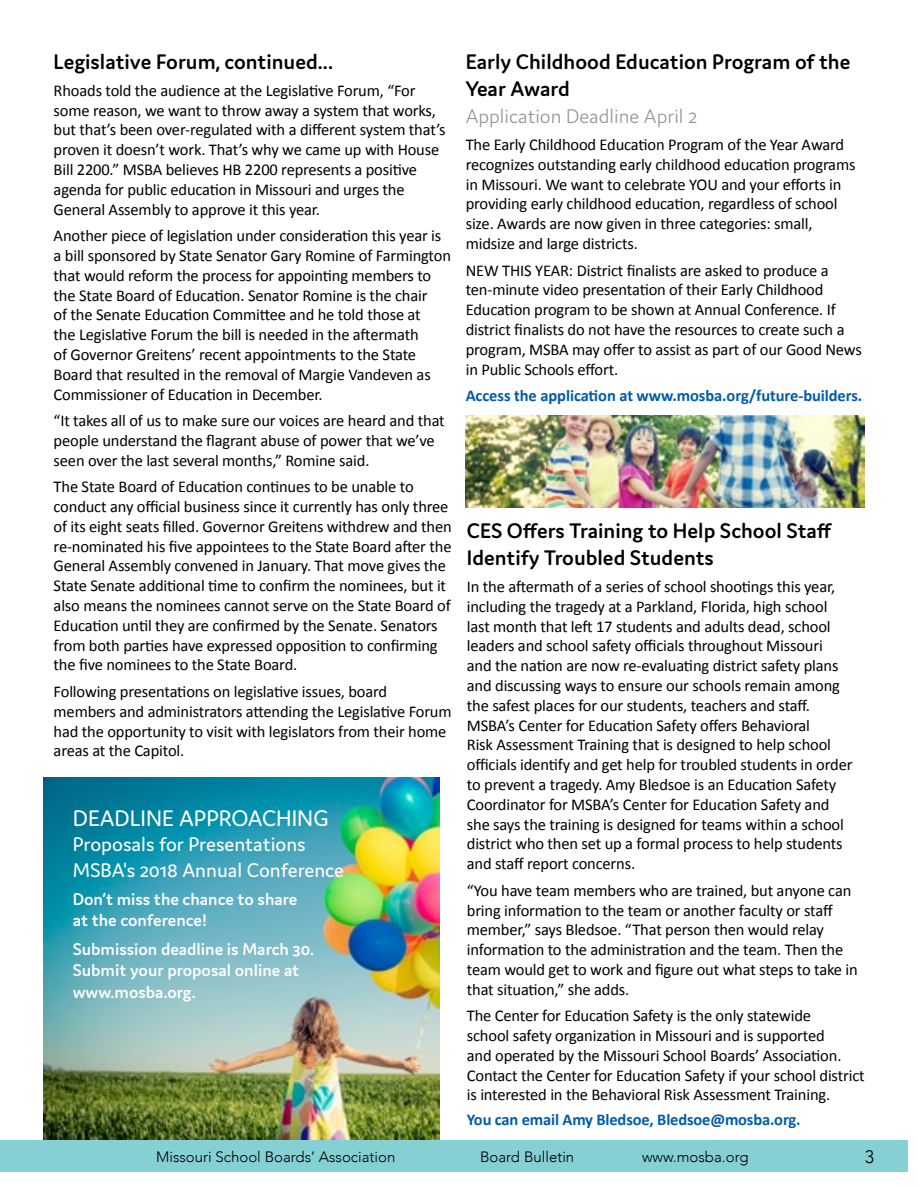
<style>
.page{position:relative;width:918px;height:1188px;background:#fff}
.page>*{position:absolute;margin:0;border:0;box-sizing:border-box;transform-origin:0 0}
.t1{font:24px "Domus";color:#fff}
.t2{font:600 22.5px/27px "Domus";color:#000}
.t3{font:21px/25.2px "Domus";color:#fff}
.t4{font:300 21px "Domus";color:#939598}
.t5{font:600 18px/21.6px "Domus";color:#fff}
.t6{font:300 18px "Avenir";color:#000}
.t7{font:16.5px/19.8px "Calibri";letter-spacing:-.01em;color:#000}
.t8{font:700 16.5px "Calibri";letter-spacing:-.01em;color:#005cab}
.t9{font:300 15px "Avenir";color:#000}
</style>
<div class="page">
<div style="left:0;top:1140px;width:907px;height:32px;background:#84d0d3"></div>
<img style="left:44px;top:777px;width:395px;height:363px">
<img style="left:466px;top:415px;width:399px;height:93px">
<h2 class="t2" style="left:54px;top:48px;width:281px">Legislative Forum, continued...</h2>
<p class="t7" style="left:54px;top:80px;width:394px">Rhoads told the audience at the Legislative Forum, “For some reason, we want to throw away a system that works, but that’s been over-regulated with a different system that’s proven it doesn’t work. That’s why we came up with House Bill 2200.” MSBA believes HB 2200 represents a positive agenda for public education in Missouri and urges the General Assembly to approve it this year.</p>
<p class="t7" style="left:54px;top:225px;width:399px">Another piece of legislation under consideration this year is a bill sponsored by State Senator Gary Romine of Farmington that would reform the process for appointing members to the State Board of Education. Senator Romine is the chair<br>of the Senate Education Committee and he told those at<br>the Legislative Forum the bill is needed in the aftermath<br>of Governor Greitens’ recent appointments to the State Board that resulted in the removal of Margie Vandeven as Commissioner of Education in December.</p>
<p class="t7" style="left:54px;top:410px;width:393px">“It takes all of us to make sure our voices are heard and that people understand the flagrant abuse of power that we’ve seen over the last several months,” Romine said.</p>
<p class="t7" style="left:54px;top:476px;width:400px">The State Board of Education continues to be unable to conduct any official business since it currently has only three of its eight seats filled. Governor Greitens withdrew and then re-nominated his five appointees to the State Board after the General Assembly convened in January. That move gives the State Senate additional time to confirm the nominees, but it also means the nominees cannot serve on the State Board of Education until they are confirmed by the Senate. Senators from both parties have expressed opposition to confirming the five nominees to the State Board.</p>
<p class="t7" style="left:54px;top:681px;width:400px">Following presentations on legislative issues, board members and administrators attending the Legislative Forum had the opportunity to visit with legislators from their home areas at the Capitol.</p>
<h1 class="t1" style="left:73px;top:805px;width:258px">DEADLINE APPROACHING</h1>
<p class="t3" style="left:73px;top:832px;width:273px">Proposals for Presentations<br>MSBA's 2018 Annual Conference</p>
<p class="t5" style="left:73px;top:888px;width:226px">Don’t miss the chance to share at the conference!</p>
<p class="t5" style="left:73px;top:938px;width:243px">Submission deadline is March 30.<br>Submit your proposal online at www.mosba.org.</p>
<h2 class="t2" style="left:466px;top:48px;width:386px">Early Childhood Education Program of the<br>Year Award</h2>
<p class="t4" style="left:466px;top:105px;width:233px">Application Deadline April 2</p>
<p class="t7" style="left:466px;top:134px;width:391px">The Early Childhood Education Program of the Year Award recognizes outstanding early childhood education programs in Missouri. We want to celebrate YOU and your efforts in providing early childhood education, regardless of school size. Awards are now given in three categories: small, midsize and large districts.</p>
<p class="t7" style="left:466px;top:259px;width:398px">NEW THIS YEAR: District finalists are asked to produce a ten-minute video presentation of their Early Childhood Education program to be shown at Annual Conference. If district finalists do not have the resources to create such a program, MSBA may offer to assist as part of our Good News in Public Schools effort.</p>
<p class="t8" style="left:466px;top:385px;width:398px">Access the application at www.mosba.org/future-builders.</p>
<h2 class="t2" style="left:467px;top:517px;width:367px">CES Offers Training to Help School Staff<br>Identify Troubled Students</h2>
<p class="t7" style="left:467px;top:576px;width:387px">In the aftermath of a series of school shootings this year, including the tragedy at a Parkland, Florida, high school last month that left 17 students and adults dead, school leaders and school safety officials throughout Missouri<br>and the nation are now re-evaluating district safety plans and discussing ways to ensure our schools remain among the safest places for our students, teachers and staff.<br>MSBA’s Center for Education Safety offers Behavioral<br>Risk Assessment Training that is designed to help school officials identify and get help for troubled students in order to prevent a tragedy. Amy Bledsoe is an Education Safety Coordinator for MSBA’s Center for Education Safety and she says the training is designed for teams within a school district who then set up a formal process to help students and staff report concerns.</p>
<p class="t7" style="left:467px;top:880px;width:392px">“You have team members who are trained, but anyone can bring information to the team or another faculty or staff member,” says Bledsoe. “That person then would relay information to the administration and the team. Then the team would get to work and figure out what steps to take in that situation,” she adds.</p>
<p class="t7" style="left:467px;top:1005px;width:399px">The Center for Education Safety is the only statewide<br>school safety organization in Missouri and is supported<br>and operated by the Missouri School Boards’ Association.<br>Contact the Center for Education Safety if your school district is interested in the Behavioral Risk Assessment Training.</p>
<p class="t8" style="left:467px;top:1109px;width:335px">You can email Amy Bledsoe, Bledsoe@mosba.org.</p>
<p class="t9" style="left:156px;top:1148px;width:241px">Missouri School Boards’ Association</p>
<p class="t9" style="left:480px;top:1148px;width:96px">Board Bulletin</p>
<p class="t9" style="left:642px;top:1148px;width:108px">www.mosba.org</p>
<p class="t6" style="left:865px;top:1146px;width:11px">3</p>
</div>
